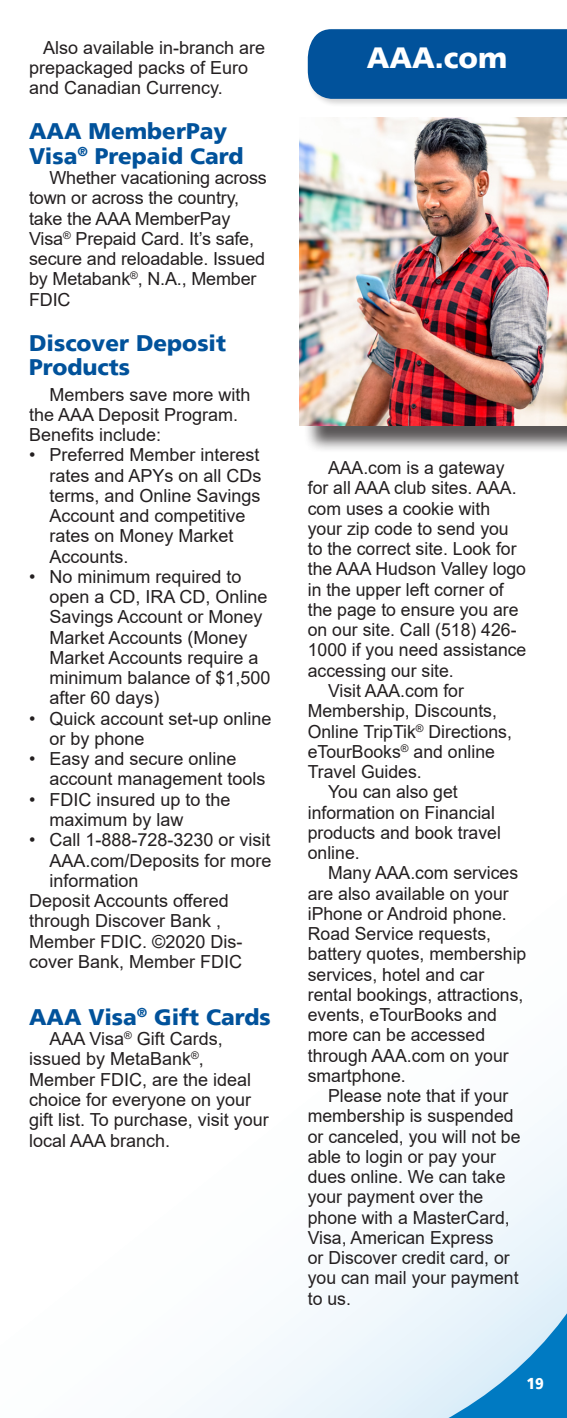
<style>
.page{position:relative;width:567px;height:1418px;background:#fff}
.page>*{position:absolute;margin:0;border:0;box-sizing:border-box;transform-origin:0 0}
.Body_Text{font:900 29.25px "Frutiger LT";color:#fff}
.Body_Text-2{font:900 22.5px/24.8px "Frutiger LT";color:#01529b}
.Sub_Heads{font:900 22.5px/24.8px "Frutiger LT";color:#01529b}
.Chart_Text{font:900 22.5px "Frutiger LT";color:#01529b}
.Sub_Heads-2{font:18px/20.2px "Arial";color:#231f20}
.Chart_Text-2{font:18px/20.2px "Arial";color:#231f20}
.Body_Text-3{font:18px/20.2px "Arial";letter-spacing:-.01em;color:#231f20}
.t1{font:900 15.75px "Frutiger LT";color:#fff;scale:.9 1}
</style>
<div class="page">
<svg style="left:370px;top:1240px;width:197px;height:178px;fill:#e7f3fb"></svg>
<div style="left:306px;top:27px;width:261px;height:81px;background:#231f20;opacity:.2"></div>
<div style="left:308px;top:29px;width:259px;height:70px;background:#01529b"></div>
<div style="left:303px;top:121px;width:264px;height:333px;background:#231f20;opacity:.75"></div>
<img style="left:300px;top:117px;width:267px;height:308px">
<p class="Body_Text-3" style="left:29px;top:37px;width:238px;text-indent:14px">Also available in-branch are prepackaged packs of Euro and Canadian Currency.</p>
<p class="Body_Text-2" style="left:29px;top:119px;width:216px">AAA MemberPay<br>Visa<sup>®</sup> Prepaid Card</p>
<p class="Body_Text-3" style="left:29px;top:168px;width:239px;text-indent:20px">Whether vacationing across town or across the country, take the AAA MemberPay<br>Visa<sup>®</sup> Prepaid Card. It’s safe, secure and reloadable. Issued by Metabank<sup>®</sup>, N.A., Member<br>FDIC</p>
<p class="Sub_Heads" style="left:29px;top:330px;width:198px">Discover Deposit<br>Products</p>
<p class="Chart_Text-2" style="left:29px;top:384px;width:223px;text-indent:20px">Members save more with the AAA Deposit Program.<br>Benefits include:</p>
<p class="Chart_Text-2" style="left:49px;top:445px;width:214px;text-indent:-20px">• Preferred Member interest rates and APYs on all CDs terms, and Online Savings<br>Account and competitive rates on Money Market<br>Accounts.</p>
<p class="Chart_Text-2" style="left:49px;top:566px;width:223px;text-indent:-20px">• No minimum required to open a CD, IRA CD, Online<br>Savings Account or Money<br>Market Accounts (Money<br>Market Accounts require a minimum balance of $1,500 after 60 days)</p>
<p class="Chart_Text-2" style="left:49px;top:708px;width:224px;text-indent:-20px">• Quick account set-up online or by phone</p>
<p class="Chart_Text-2" style="left:49px;top:748px;width:218px;text-indent:-20px">• Easy and secure online account management tools</p>
<p class="Chart_Text-2" style="left:49px;top:789px;width:183px;text-indent:-20px">• FDIC insured up to the maximum by law</p>
<p class="Chart_Text-2" style="left:49px;top:829px;width:224px;text-align:justify;text-indent:-20px">• Call 1-888-728-3230 or visit AAA.com/Deposits for more information</p>
<p class="Sub_Heads-2" style="left:29px;top:890px;width:215px">Deposit Accounts offered through Discover Bank ,<br>Member FDIC. ©2020 Dis&shy;cover Bank, Member FDIC</p>
<p class="Chart_Text" style="left:29px;top:1003px;width:243px">AAA Visa<sup>®</sup> Gift Cards</p>
<p class="Sub_Heads-2" style="left:29px;top:1028px;width:241px;text-indent:20px">AAA Visa<sup>®</sup> Gift Cards, issued by MetaBank<sup>®</sup>,<br>Member FDIC, are the ideal choice for everyone on your gift list. To purchase, visit your local AAA branch.</p>
<p class="Body_Text" style="left:367px;top:40px;width:142px">AAA.com</p>
<p class="Sub_Heads-2" style="left:328px;top:457px;width:178px">AAA.com is a gateway</p>
<p class="Sub_Heads-2" style="left:308px;top:478px;width:220px">for all AAA club sites. AAA. com uses a cookie with your zip code to send you to the correct site. Look for the AAA Hudson Valley logo in the upper left corner of the page to ensure you are on our site. Call (518) 426-<br>1000 if you need assistance accessing our site.</p>
<p class="Sub_Heads-2" style="left:308px;top:680px;width:206px;text-indent:20px">Visit AAA.com for<br>Membership, Discounts,<br>Online TripTik<sup>®</sup> Directions, eTourBooks<sup>®</sup> and online<br>Travel Guides.</p>
<p class="Sub_Heads-2" style="left:308px;top:781px;width:195px;text-indent:20px">You can also get information on Financial products and book travel online.</p>
<p class="Sub_Heads-2" style="left:308px;top:862px;width:220px;text-indent:20px">Many AAA.com services are also available on your iPhone or Android phone.<br>Road Service requests, battery quotes, membership services, hotel and car rental bookings, attractions, events, eTourBooks and more can be accessed through AAA.com on your smartphone.</p>
<p class="Sub_Heads-2" style="left:308px;top:1085px;width:214px;text-indent:20px">Please note that if your membership is suspended or canceled, you will not be able to login or pay your dues online. We can take your payment over the phone with a MasterCard,<br>Visa, American Express<br>or Discover credit card, or you can mail your payment to us.</p>
<p class="t1" style="left:526px;top:1374px;width:21px">19</p>
</div>
